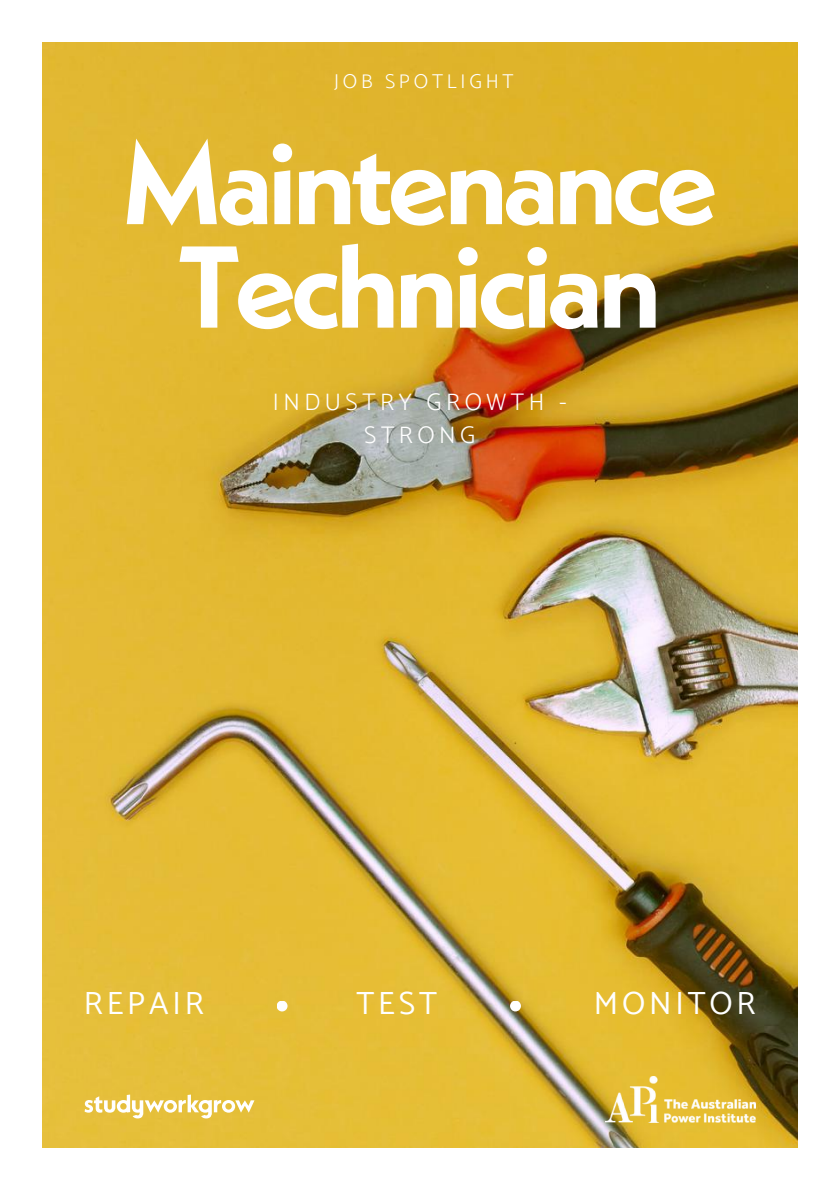
<style>
.page{position:relative;width:839px;height:1191px;background:#fff}
.page>*{position:absolute;margin:0;border:0;box-sizing:border-box;transform-origin:0 0}
.t1{font:700 116px/103.6px "Neue Kabel";letter-spacing:-.045em;color:#fff;text-align:center}
.t2{font:32px "Catamaran";letter-spacing:.12em;color:#fff}
.t3{font:300 24px/33px "Catamaran";letter-spacing:.19em;color:#fff;text-align:center}
.t4{font:300 20px "Catamaran";letter-spacing:.19em;color:#fff}
</style>
<div class="page">
<img style="left:42px;top:42px;width:755px;height:1106px">
<svg style="left:85px;top:1095px;width:169px;height:23px"></svg>
<img style="left:605px;top:1076px;width:150px;height:47px">
<div style="left:276px;top:1001px;width:11px;height:10px;background:#fff;border-radius:50%"></div>
<div style="left:510px;top:1001px;width:11px;height:10px;background:#fff;border-radius:50%"></div>
<p class="t4" style="left:334px;top:69px;width:181px">JOB SPOTLIGHT</p>
<p class="t1" style="left:121px;top:131px;width:598px">Maintenance<br>Technician</p>
<p class="t3" style="left:273px;top:386px;width:295px">INDUSTRY GROWTH -<br>STRONG</p>
<p class="t2" style="left:84px;top:984px;width:121px">REPAIR</p>
<p class="t2" style="left:356px;top:984px;width:82px">TEST</p>
<p class="t2" style="left:593px;top:984px;width:163px">MONITOR</p>
</div>
